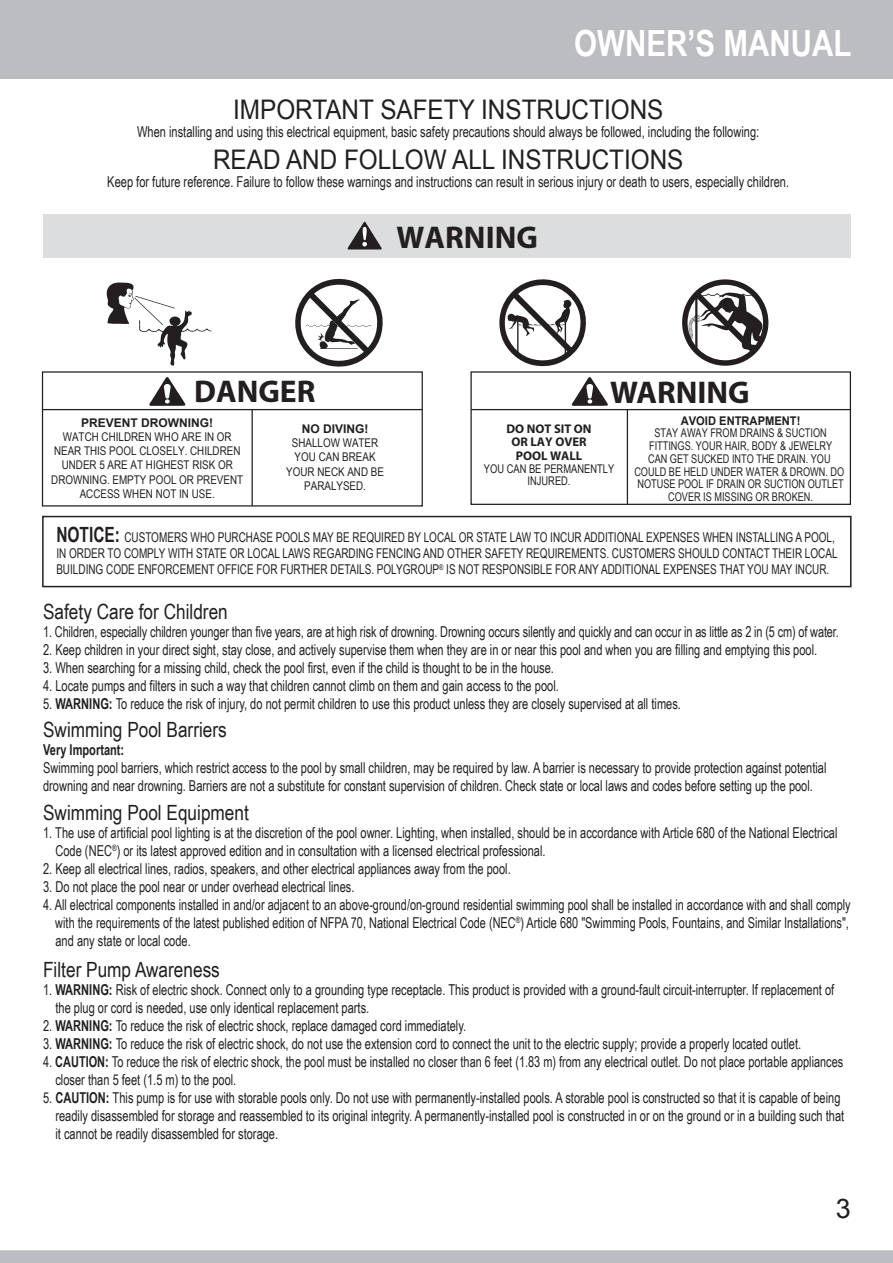
<style>
.page{position:relative;width:893px;height:1263px;background:#fff}
.page>*{position:absolute;margin:0;border:0;box-sizing:border-box;transform-origin:0 0}
.t1{font:700 36px "Arial Narrow";color:#fff}
.t2{font:700 31.5px "Myriad";color:#231f20}
.t3{font:27px "Arial";color:#231f20;scale:.9 1}
.t4{font:27px "Arial";color:#231f20}
.t5{font:21px "Arial Narrow";color:#231f20}
.t6{font:15px/18px "Arial Narrow";color:#231f20;scale:.9 1}
.t7{font:15px/18px "Arial Narrow";color:#231f20;text-align:justify;scale:.89 1}
.t8{font:700 15px "Arial Narrow";color:#231f20;scale:.9 1}
.t9{font:13.5px/16.2px "Arial Narrow";color:#231f20;scale:.9 1}
.t10{font:700 12.6px/13.5px "Myriad";color:#231f20;text-align:center}
.t11{font:12px/12.8px "Arial Narrow";color:#231f20;text-align:center;scale:.93 1}
.t12{font:12px/14.2px "Arial Narrow";color:#231f20;text-align:center}
.t13{font:12px/12.8px "Arial Narrow";color:#231f20;text-align:center;scale:.95 1}
.t14{font:700 12px "Arial";color:#231f20}
.t15{font:700 12px "Arial";color:#231f20;scale:.93 1}
.s1{font-weight:700;font-size:21px}
.s2{font-weight:700}
</style>
<div class="page">
<div style="left:42px;top:516px;width:810px;height:71px;border:2px solid #231f20"></div>
<div style="left:43px;top:214px;width:807px;height:43px;background:#dcdddf"></div>
<svg style="left:347px;top:222px;width:35px;height:27px"></svg>
<svg style="left:499px;top:279px;width:87px;height:88px"></svg>
<div style="left:470px;top:371px;width:381px;height:134px;border:1px solid #231f20"></div>
<hr style="left:471px;top:409px;width:379px;height:1px;background:#231f20">
<hr style="left:627px;top:410px;width:1px;height:94px;background:#231f20">
<svg style="left:572px;top:377px;width:36px;height:29px"></svg>
<svg style="left:682px;top:279px;width:86px;height:87px"></svg>
<svg style="left:295px;top:278px;width:88px;height:89px"></svg>
<hr style="left:43px;top:409px;width:379px;height:1px;background:#231f20">
<hr style="left:252px;top:410px;width:1px;height:96px;background:#231f20">
<svg style="left:149px;top:377px;width:36px;height:29px"></svg>
<svg style="left:107px;top:282px;width:105px;height:84px"></svg>
<svg style="left:0;top:1250px;width:893px;height:13px;background:#bdbec1"></svg>
<div style="left:0;top:0;width:893px;height:78px;background:#bcbdc0"></div>
<h1 class="t1" style="left:574px;top:17px;width:279px">OWNER’S MANUAL</h1>
<h3 class="t3" style="left:233px;top:92px;width:480px">IMPORTANT SAFETY INSTRUCTIONS</h3>
<p class="t6" style="left:137px;top:122px;width:693px">When installing and using this electrical equipment, basic safety precautions should always be followed, including the following:</p>
<h3 class="t3" style="left:213px;top:142px;width:524px">READ AND FOLLOW ALL INSTRUCTIONS</h3>
<p class="t6" style="left:107px;top:173px;width:759px">Keep for future reference. Failure to follow these warnings and instructions can result in serious injury or death to users, especially children.</p>
<h2 class="t2" style="left:397px;top:222px;width:143px">WARNING</h2>
<h2 class="t2" style="left:194px;top:375px;width:123px">DANGER</h2>
<p class="t14" style="left:81px;top:414px;width:133px">PREVENT DROWNING!</p>
<p class="t12" style="left:51px;top:429px;width:193px">WATCH CHILDREN WHO ARE IN OR<br>NEAR THIS POOL CLOSELY. CHILDREN<br>UNDER 5 ARE AT HIGHEST RISK OR<br>DROWNING. EMPTY POOL OR PREVENT<br>ACCESS WHEN NOT IN USE.</p>
<p class="t14" style="left:302px;top:421px;width:68px">NO DIVING!</p>
<p class="t12" style="left:286px;top:435px;width:99px">SHALLOW WATER<br>YOU CAN BREAK<br>YOUR NECK AND BE<br>PARALYSED.</p>
<h2 class="t2" style="left:610px;top:376px;width:141px">WARNING</h2>
<p class="t15" style="left:681px;top:412px;width:130px">AVOID ENTRAPMENT!</p>
<p class="t11" style="left:634px;top:426px;width:227px">STAY AWAY FROM DRAINS &amp; SUCTION FITTINGS. YOUR HAIR, BODY &amp; JEWELRY<br>CAN GET SUCKED INTO THE DRAIN. YOU COULD BE HELD UNDER WATER &amp; DROWN. DO NOTUSE POOL IF DRAIN OR SUCTION OUTLET COVER IS MISSING OR BROKEN.</p>
<p class="t10" style="left:506px;top:422px;width:87px">DO NOT SIT ON<br>OR LAY OVER<br>POOL WALL</p>
<p class="t13" style="left:484px;top:462px;width:139px">YOU CAN BE PERMANENTLY<br>INJURED.</p>
<p class="t9" style="left:56px;top:529px;width:870px"><span class="s1">NOTICE:</span> CUSTOMERS WHO PURCHASE POOLS MAY BE REQUIRED BY LOCAL OR STATE LAW TO INCUR ADDITIONAL EXPENSES WHEN INSTALLING A POOL,<br>IN ORDER TO COMPLY WITH STATE OR LOCAL LAWS REGARDING FENCING AND OTHER SAFETY REQUIREMENTS. CUSTOMERS SHOULD CONTACT THEIR LOCAL<br>BUILDING CODE ENFORCEMENT OFFICE FOR FURTHER DETAILS. POLYGROUP<sup>®</sup> IS NOT RESPONSIBLE FOR ANY ADDITIONAL EXPENSES THAT YOU MAY INCUR.</p>
<h3 class="t5" style="left:43px;top:596px;width:186px">Safety Care for Children</h3>
<p class="t7" style="left:43px;top:622px;width:895px">1. Children, especially children younger than five years, are at high risk of drowning. Drowning occurs silently and quickly and can occur in as little as 2 in (5 cm) of water.</p>
<p class="t6" style="left:43px;top:640px;width:862px">2. Keep children in your direct sight, stay close, and actively supervise them when they are in or near this pool and when you are filling and emptying this pool.</p>
<p class="t6" style="left:43px;top:658px;width:569px">3. When searching for a missing child, check the pool first, even if the child is thought to be in the house.</p>
<p class="t6" style="left:43px;top:676px;width:574px">4. Locate pumps and filters in such a way that children cannot climb on them and gain access to the pool.</p>
<p class="t6" style="left:43px;top:694px;width:710px">5. <span class="s2">WARNING:</span> To reduce the risk of injury, do not permit children to use this product unless they are closely supervised at all times.</p>
<h3 class="t5" style="left:43px;top:714px;width:185px">Swimming Pool Barriers</h3>
<p class="t8" style="left:43px;top:739px;width:92px">Very Important:</p>
<p class="t6" style="left:43px;top:758px;width:872px">Swimming pool barriers, which restrict access to the pool by small children, may be required by law. A barrier is necessary to provide protection against potential drowning and near drowning. Barriers are not a substitute for constant supervision of children. Check state or local laws and codes before setting up the pool.</p>
<h3 class="t5" style="left:43px;top:797px;width:207px">Swimming Pool Equipment</h3>
<p class="t6" style="left:55px;top:823px;width:870px;text-indent:-12px">1. The use of artificial pool lighting is at the discretion of the pool owner. Lighting, when installed, should be in accordance with Article 680 of the National Electrical<br>Code (NEC<sup>®</sup>) or its latest approved edition and in consultation with a licensed electrical professional.</p>
<p class="t6" style="left:43px;top:859px;width:521px">2. Keep all electrical lines, radios, speakers, and other electrical appliances away from the pool.</p>
<p class="t6" style="left:43px;top:877px;width:347px">3. Do not place the pool near or under overhead electrical lines.</p>
<p class="t7" style="left:55px;top:895px;width:895px;text-indent:-12px">4. All electrical components installed in and/or adjacent to an above-ground/on-ground residential swimming pool shall be installed in accordance with and shall comply with the requirements of the latest published edition of NFPA 70, National Electrical Code (NEC<sup>®</sup>) Article 680 "Swimming Pools, Fountains, and Similar Installations", and any state or local code.</p>
<h3 class="t5" style="left:43px;top:954px;width:178px">Filter Pump Awareness</h3>
<p class="t6" style="left:55px;top:980px;width:867px;text-indent:-12px">1. <span class="s2">WARNING:</span> Risk of electric shock. Connect only to a grounding type receptacle. This product is provided with a ground-fault circuit-interrupter. If replacement of the plug or cord is needed, use only identical replacement parts.</p>
<p class="t6" style="left:43px;top:1016px;width:472px">2. <span class="s2">WARNING:</span> To reduce the risk of electric shock, replace damaged cord immediately.</p>
<p class="t6" style="left:43px;top:1034px;width:844px">3. <span class="s2">WARNING:</span> To reduce the risk of electric shock, do not use the extension cord to connect the unit to the electric supply; provide a properly located outlet.</p>
<p class="t7" style="left:55px;top:1052px;width:887px;text-indent:-12px">4. <span class="s2">CAUTION:</span> To reduce the risk of electric shock, the pool must be installed no closer than 6 feet (1.83 m) from any electrical outlet. Do not place portable appliances closer than 5 feet (1.5 m) to the pool.</p>
<p class="t6" style="left:55px;top:1088px;width:878px;text-indent:-12px">5. <span class="s2">CAUTION:</span> This pump is for use with storable pools only. Do not use with permanently-installed pools. A storable pool is constructed so that it is capable of being readily disassembled for storage and reassembled to its original integrity. A permanently-installed pool is constructed in or on the ground or in a building such that it cannot be readily disassembled for storage.</p>
<h3 class="t4" style="left:836px;top:1190px;width:17px">3</h3>
</div>
